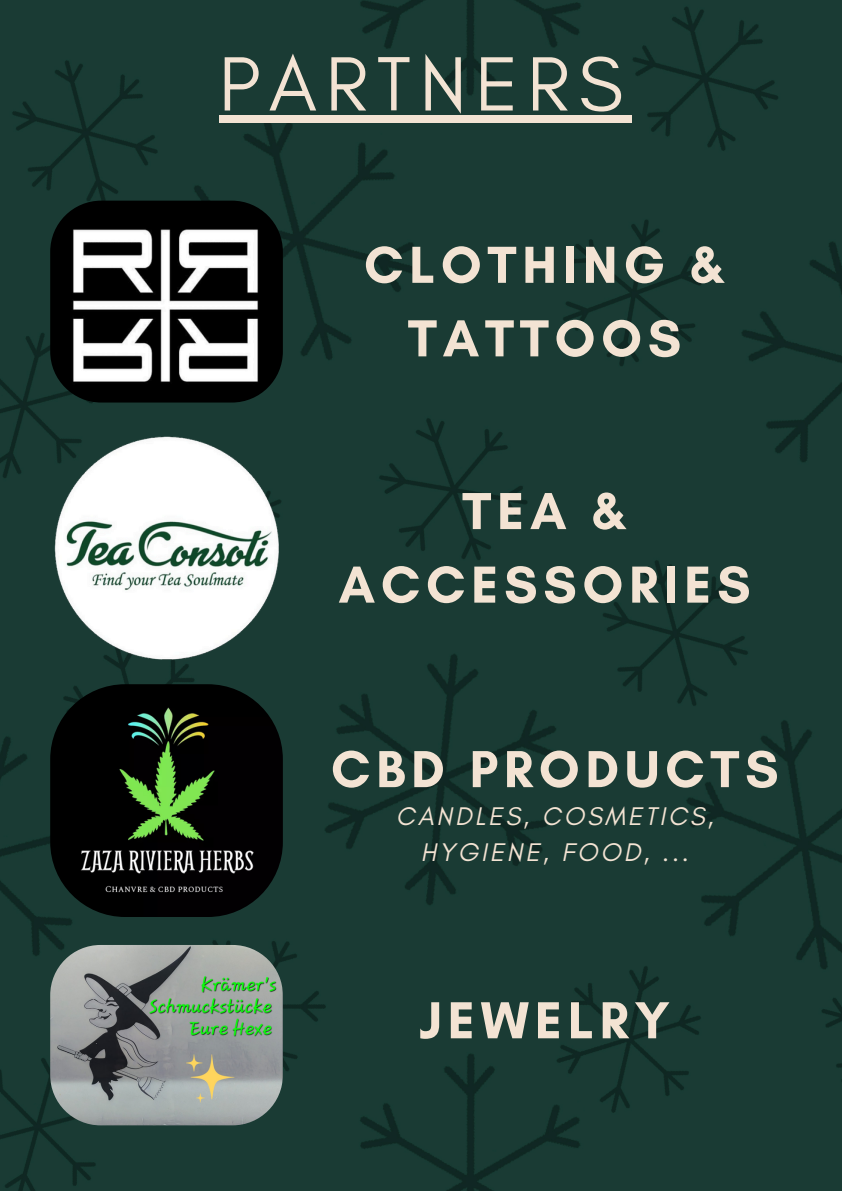
<style>
.page{position:relative;width:842px;height:1191px;background:#fff}
.page>*{position:absolute;margin:0;border:0;box-sizing:border-box;transform-origin:0 0}
.t1{font:78.2px "Glacial Indifference";letter-spacing:.11em;color:#f3e3d3}
.t2{font:700 53px/73.5px "Glacial Indifference";letter-spacing:.11em;color:#f3e3d3;text-align:center}
.t3{font:italic 26px/36px "Glacial Indifference";letter-spacing:.11em;color:#f3e3d3;text-align:center}
</style>
<div class="page">
<img style="left:0;top:0;width:842px;height:1190px">
<img style="left:50px;top:684px;width:233px;height:232px;border-radius:75px">
<img style="left:50px;top:421px;width:233px;height:254px">
<img style="left:50px;top:944px;width:233px;height:180px;border-radius:50px">
<img style="left:50px;top:201px;width:233px;height:201px;border-radius:51px">
<div style="left:219px;top:115px;width:413px;height:7px;background:#f3e3d3"></div>
<h2 class="t1" style="left:219px;top:36px;width:406px">PARTNERS</h2>
<h2 class="t2" style="left:364px;top:227px;width:362px">CLOTHING &amp;<br>TATTOOS</h2>
<h2 class="t2" style="left:339px;top:473px;width:413px">TEA &amp;<br>ACCESSORIES</h2>
<h2 class="t2" style="left:331px;top:731px;width:449px">CBD PRODUCTS</h2>
<p class="t3" style="left:396px;top:797px;width:319px">CANDLES, COSMETICS,<br>HYGIENE, FOOD, ...</p>
<p class="t2" style="left:419px;top:982px;width:252px">JEWELRY</p>
</div>
